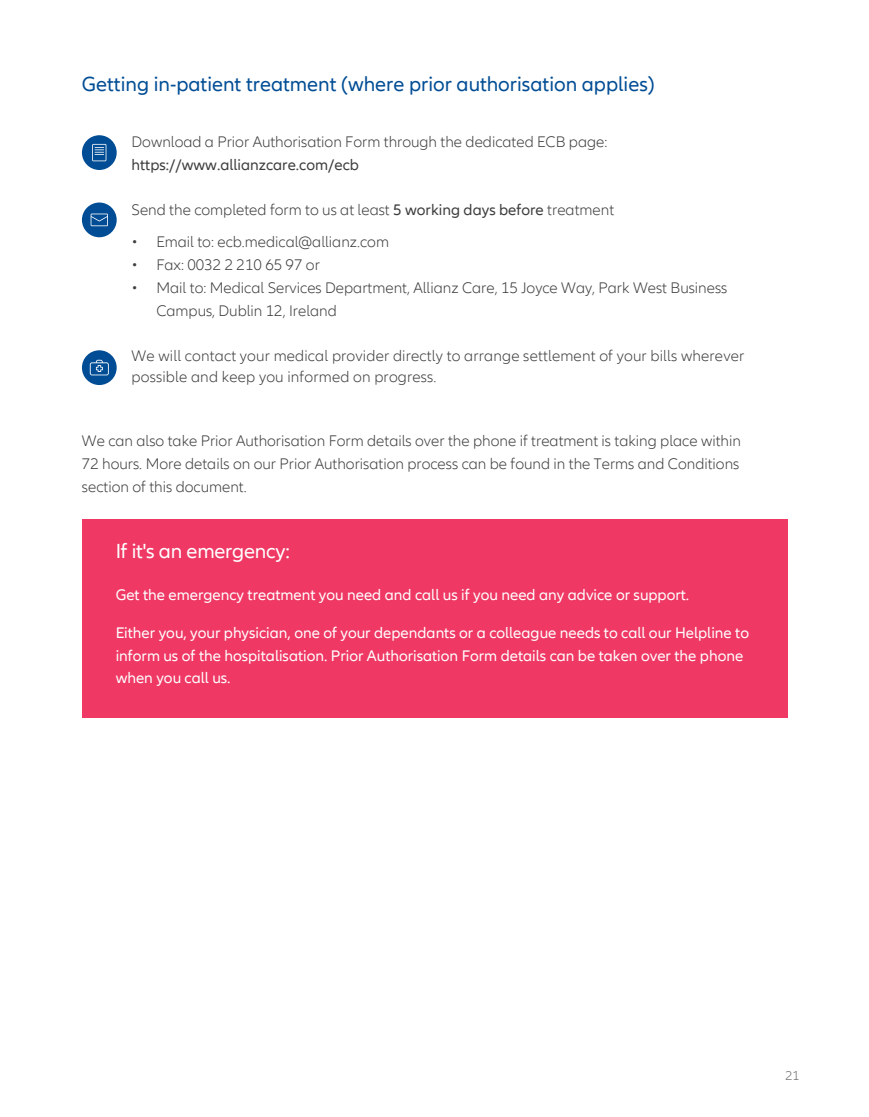
<style>
.page{position:relative;width:869px;height:1117px;background:#fff}
.page>*{position:absolute;margin:0;border:0;box-sizing:border-box;transform-origin:0 0}
.Normal_1{font:21px "Allianz Neo";color:#014d95}
.Normal_1-2{font:21px "Allianz Neo";letter-spacing:-.01em;color:#fff}
.Normal_1-3{font:300 15.75px/22.8px "Allianz Neo";color:#3e3e3f}
.Normal_1-4{font:15.75px/22.8px "Allianz Neo";color:#fff}
.t1{font:300 13.12px "Allianz Neo";color:#6c6d70}
.s1{font-weight:400}
</style>
<div class="page">
<div style="left:82px;top:135px;width:35px;height:35px;background:#014d95;border-radius:50%"></div>
<div style="left:82px;top:202px;width:35px;height:35px;background:#014d95;border-radius:50%"></div>
<div style="left:82px;top:350px;width:35px;height:35px;background:#014d95;border-radius:50%"></div>
<svg style="left:90px;top:360px;width:19px;height:15px"></svg>
<svg style="left:92px;top:144px;width:14px;height:17px"></svg>
<svg style="left:91px;top:213px;width:17px;height:13px"></svg>
<div style="left:82px;top:519px;width:704px;height:198px;background:#ef3864"></div>
<p class="Normal_1" style="left:82px;top:72px;width:574px">Getting in-patient treatment (where prior authorisation applies)</p>
<p class="Normal_1-3" style="left:131px;top:131px;width:477px">Download a Prior Authorisation Form through the dedicated ECB page: <span class="s1">https://www.allianzcare.com/ecb</span></p>
<p class="Normal_1-3" style="left:131px;top:198px;width:484px">Send the completed form to us at least <span class="s1">5 working days before</span> treatment</p>
<p class="Normal_1-3" style="left:131px;top:231px;width:259px">• Email to: ecb.medical@allianz.com</p>
<p class="Normal_1-3" style="left:131px;top:254px;width:190px">• Fax: 0032 2 210 65 97 or</p>
<p class="Normal_1-3" style="left:156px;top:276px;width:572px;text-indent:-25px">• Mail to: Medical Services Department, Allianz Care, 15 Joyce Way, Park West Business<br>Campus, Dublin 12, Ireland</p>
<p class="Normal_1-3" style="left:131px;top:346px;width:614px;line-height:21px">We will contact your medical provider directly to arrange settlement of your bills wherever possible and keep you informed on progress.</p>
<p class="Normal_1-3" style="left:82px;top:430px;width:660px;text-align:justify">We can also take Prior Authorisation Form details over the phone if treatment is taking place within 72 hours. More details on our Prior Authorisation process can be found in the Terms and Conditions section of this document.</p>
<p class="Normal_1-2" style="left:116px;top:538px;width:175px">If it's an emergency:</p>
<p class="Normal_1-4" style="left:116px;top:584px;width:574px">Get the emergency treatment you need and call us if you need any advice or support.</p>
<p class="Normal_1-4" style="left:116px;top:621px;width:634px">Either you, your physician, one of your dependants or a colleague needs to call our Helpline to inform us of the hospitalisation. Prior Authorisation Form details can be taken over the phone when you call us.</p>
<p class="t1" style="left:785px;top:1067px;width:16px">21</p>
</div>
